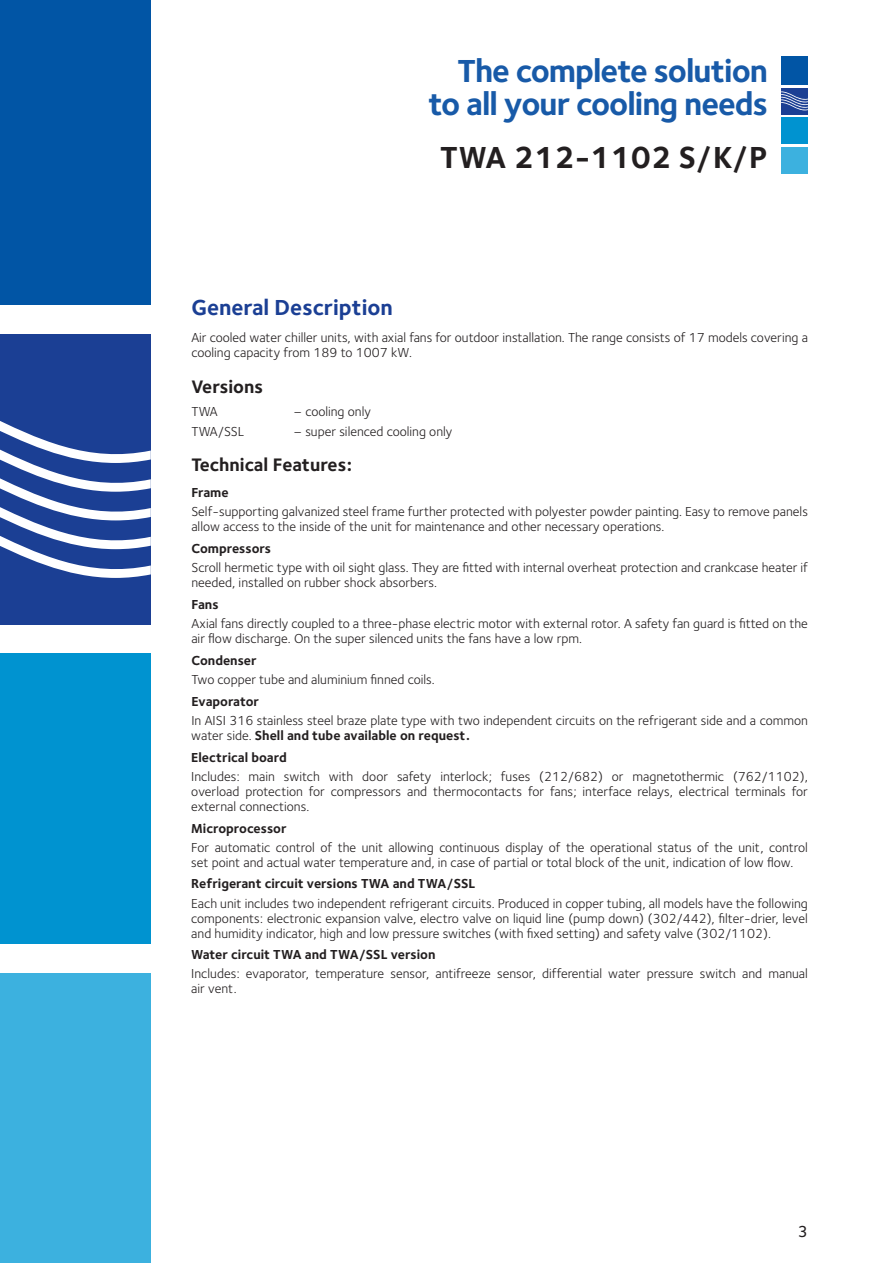
<style>
.page{position:relative;width:893px;height:1263px;background:#fff}
.page>*{position:absolute;margin:0;border:0;box-sizing:border-box;transform-origin:0 0}
.t1{font:700 33px/33px "Foundry Sterling";letter-spacing:-.03em;color:#185aa8;text-align:right}
.t2{font:700 31.5px "Foundry Sterling";color:#231f20}
.t3{font:700 22.5px "Foundry Sterling";color:#1b3f94}
.t4{font:700 18.75px "Foundry Sterling";color:#231f20}
.t5{font:500 16.5px "Foundry Sterling";color:#231f20}
.t6{font:13.5px/15px "Foundry Sterling";color:#231f20}
.t7{font:700 13.5px "Foundry Sterling";color:#231f20}
.s1{font-weight:700}
</style>
<div class="page">
<div style="left:0;top:0;width:151px;height:305px;background:#0155a5"></div>
<div style="left:0;top:334px;width:151px;height:290px;background:#1b3f94"></div>
<div style="left:0;top:653px;width:151px;height:291px;background:#0093d0"></div>
<div style="left:0;top:973px;width:151px;height:290px;background:#3cb1df"></div>
<svg style="left:0;top:421px;width:151px;height:157px"></svg>
<div style="left:781px;top:57px;width:27px;height:28px;background:#0155a5"></div>
<div style="left:781px;top:88px;width:27px;height:27px;background:#1b3f94"></div>
<div style="left:781px;top:117px;width:27px;height:27px;background:#0093d0"></div>
<div style="left:781px;top:147px;width:27px;height:27px;background:#3cb1df"></div>
<svg style="left:781px;top:91px;width:27px;height:19px"></svg>
<h1 class="t1" style="left:428px;top:54px;width:341px">The complete solution to all your cooling needs</h1>
<h2 class="t2" style="left:440px;top:139px;width:330px">TWA 212-1102 S/K/P</h2>
<h3 class="t3" style="left:191px;top:294px;width:203px">General Description</h3>
<p class="t6" style="left:191px;top:330px;width:618px">Air cooled water chiller units, with axial fans for outdoor installation. The range consists of 17 models covering a cooling capacity from 189 to 1007 kW.</p>
<h3 class="t4" style="left:191px;top:375px;width:73px">Versions</h3>
<p class="t6" style="left:191px;top:404px;width:28px">TWA</p>
<p class="t6" style="left:293px;top:404px;width:79px">– cooling only</p>
<p class="t6" style="left:191px;top:423px;width:54px">TWA/SSL</p>
<p class="t6" style="left:293px;top:423px;width:160px">– super silenced cooling only</p>
<h3 class="t4" style="left:191px;top:453px;width:162px">Technical Features:</h3>
<p class="t7" style="left:191px;top:485px;width:39px">Frame</p>
<p class="t6" style="left:191px;top:504px;width:618px">Self-supporting galvanized steel frame further protected with polyester powder painting. Easy to remove panels allow access to the inside of the unit for maintenance and other necessary operations.</p>
<p class="t7" style="left:191px;top:540px;width:81px">Compressors</p>
<p class="t6" style="left:191px;top:560px;width:618px">Scroll hermetic type with oil sight glass. They are fitted with internal overheat protection and crankcase heater if needed, installed on rubber shock absorbers.</p>
<p class="t7" style="left:191px;top:596px;width:29px">Fans</p>
<p class="t6" style="left:191px;top:616px;width:618px">Axial fans directly coupled to a three-phase electric motor with external rotor. A safety fan guard is fitted on the air flow discharge. On the super silenced units the fans have a low rpm.</p>
<p class="t7" style="left:191px;top:652px;width:67px">Condenser</p>
<p class="t6" style="left:191px;top:672px;width:245px">Two copper tube and aluminium finned coils.</p>
<p class="t7" style="left:191px;top:693px;width:69px">Evaporator</p>
<p class="t6" style="left:191px;top:713px;width:618px">In AISI 316 stainless steel braze plate type with two independent circuits on the refrigerant side and a common water side. <span class="s1">Shell and tube available on request.</span></p>
<p class="t7" style="left:191px;top:749px;width:97px">Electrical board</p>
<p class="t6" style="left:191px;top:769px;width:618px;text-align:justify">Includes: main switch with door safety interlock; fuses (212/682) or magnetothermic (762/1102), overload protection for compressors and thermocontacts for fans; interface relays, electrical terminals for external connections.</p>
<p class="t7" style="left:191px;top:820px;width:97px">Microprocessor</p>
<p class="t6" style="left:191px;top:839px;width:618px">For automatic control of the unit allowing continuous display of the operational status of the unit, control set point and actual water temperature and, in case of partial or total block of the unit, indication of low flow.</p>
<p class="t7" style="left:191px;top:876px;width:286px">Refrigerant circuit versions TWA and TWA/SSL</p>
<p class="t6" style="left:191px;top:895px;width:618px;text-align:justify">Each unit includes two independent refrigerant circuits. Produced in copper tubing, all models have the following components: electronic expansion valve, electro valve on liquid line (pump down) (302/442), filter-drier, level and humidity indicator, high and low pressure switches (with fixed setting) and safety valve (302/1102).</p>
<p class="t7" style="left:191px;top:947px;width:246px">Water circuit TWA and TWA/SSL version</p>
<p class="t6" style="left:191px;top:966px;width:618px">Includes: evaporator, temperature sensor, antifreeze sensor, differential water pressure switch and manual air vent.</p>
<p class="t5" style="left:798px;top:1222px;width:12px">3</p>
</div>
